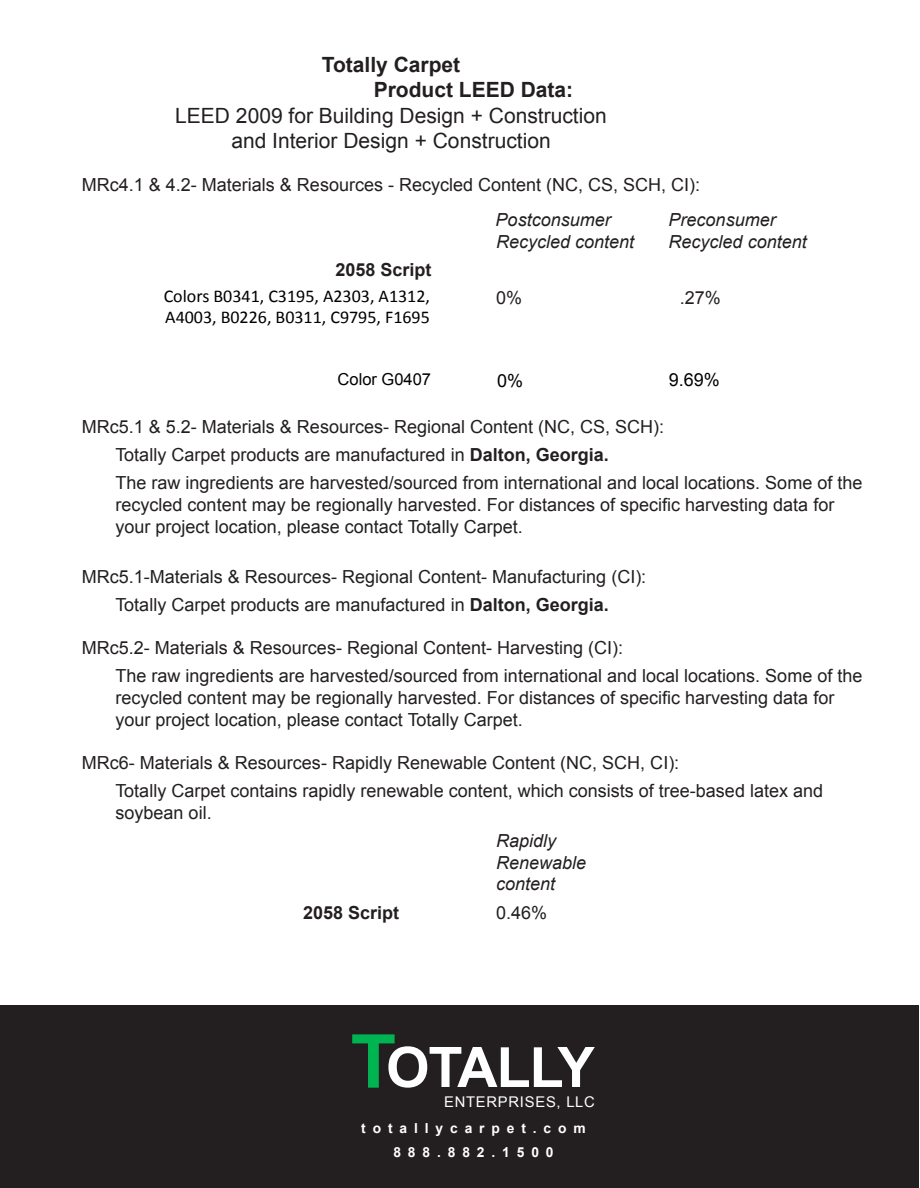
<style>
.page{position:relative;width:920px;height:1188px;background:#fff}
.page>*{position:absolute;margin:0;border:0;box-sizing:border-box;transform-origin:0 0}
.t1{font:21px "font 000000001 de 4 bff 4";color:#231f20}
.t2{font:18px/28.3px "font 000000001 de 4 bff 4";color:#231f20}
.t3{font:18px "font 000000001 de 4 bff 4";color:#000}
.t4{font:16.5px "font 000000001 de 4 bff 4";color:#000}
.t5{font:14.7px "font 000000001 de 4 bff 4";letter-spacing:.05em;color:#fff}
.t6{font:13.8px/23.2px "font 000000001 de 4 bff 4";letter-spacing:.5em;color:#fff;text-align:center}
</style>
<div class="page">
<div style="left:1px;top:1005px;width:918px;height:183px;background:#231f20"></div>
<svg style="left:352px;top:1034px;width:242px;height:54px"></svg>
<p class="t1" style="left:322px;top:53px;width:140px">Totally Carpet</p>
<p class="t1" style="left:374px;top:78px;width:201px">Product LEED Data:</p>
<p class="t1" style="left:175px;top:104px;width:433px">LEED 2009 for Building Design + Construction</p>
<p class="t1" style="left:231px;top:129px;width:321px">and Interior Design + Construction</p>
<p class="t2" style="left:495px;top:167px;width:206px;line-height:35.1px;text-indent:-414px">MRc4.1 &amp; 4.2- Materials &amp; Resources - Recycled Content (NC, CS, SCH, CI):<br>Postconsumer</p>
<p class="t2" style="left:668px;top:206px;width:109px">Preconsumer</p>
<p class="t2" style="left:496px;top:227px;width:140px">Recycled content</p>
<p class="t2" style="left:668px;top:227px;width:140px">Recycled content</p>
<p class="t2" style="left:335px;top:256px;width:98px">2058 Script</p>
<p class="t3" style="left:164px;top:285px;width:268px">Colors B0341, C3195, A2303, A1312,</p>
<p class="t2" style="left:496px;top:284px;width:28px">0%</p>
<p class="t2" style="left:679px;top:284px;width:43px">.27%</p>
<p class="t3" style="left:165px;top:305px;width:266px">A4003, B0226, B0311, C9795, F1695</p>
<p class="t4" style="left:337px;top:370px;width:95px">Color G0407</p>
<p class="t3" style="left:668px;top:370px;width:53px">9.69%</p>
<p class="t2" style="left:116px;top:412px;width:748px;text-indent:-34px">MRc5.1 &amp; 5.2- Materials &amp; Resources- Regional Content (NC, CS, SCH):<br>Totally Carpet products are manufactured in Dalton, Georgia.<br>The raw ingredients are harvested/sourced from international and local locations. Some of the</p>
<p class="t2" style="left:116px;top:494px;width:720px;line-height:21.6px">recycled content may be regionally harvested. For distances of specific harvesting data for your project location, please contact Totally Carpet.</p>
<p class="t2" style="left:82px;top:562px;width:566px;text-align:center">MRc5.1-Materials &amp; Resources- Regional Content- Manufacturing (CI):<br>Totally Carpet products are manufactured in Dalton, Georgia.</p>
<p class="t2" style="left:116px;top:634px;width:748px;text-indent:-34px">MRc5.2- Materials &amp; Resources- Regional Content- Harvesting (CI):<br>The raw ingredients are harvested/sourced from international and local locations. Some of the</p>
<p class="t2" style="left:116px;top:687px;width:720px;line-height:21.6px">recycled content may be regionally harvested. For distances of specific harvesting data for your project location, please contact Totally Carpet.</p>
<p class="t2" style="left:116px;top:748px;width:709px;text-indent:-34px">MRc6- Materials &amp; Resources- Rapidly Renewable Content (NC, SCH, CI):<br>Totally Carpet contains rapidly renewable content, which consists of tree-based latex and</p>
<p class="t2" style="left:116px;top:798px;width:98px">soybean oil.</p>
<p class="t2" style="left:496px;top:830px;width:92px;line-height:21.6px">Rapidly<br>Renewable content</p>
<p class="t2" style="left:303px;top:898px;width:98px">2058 Script</p>
<p class="t2" style="left:496px;top:898px;width:53px">0.46%</p>
<p class="t3" style="left:497px;top:370px;width:28px">0%</p>
<p class="t5" style="left:444px;top:1093px;width:152px">ENTERPRISES, LLC</p>
<p class="t6" style="left:361px;top:1117px;width:226px">totallycarpet.com<br>888.882.1500</p>
</div>
